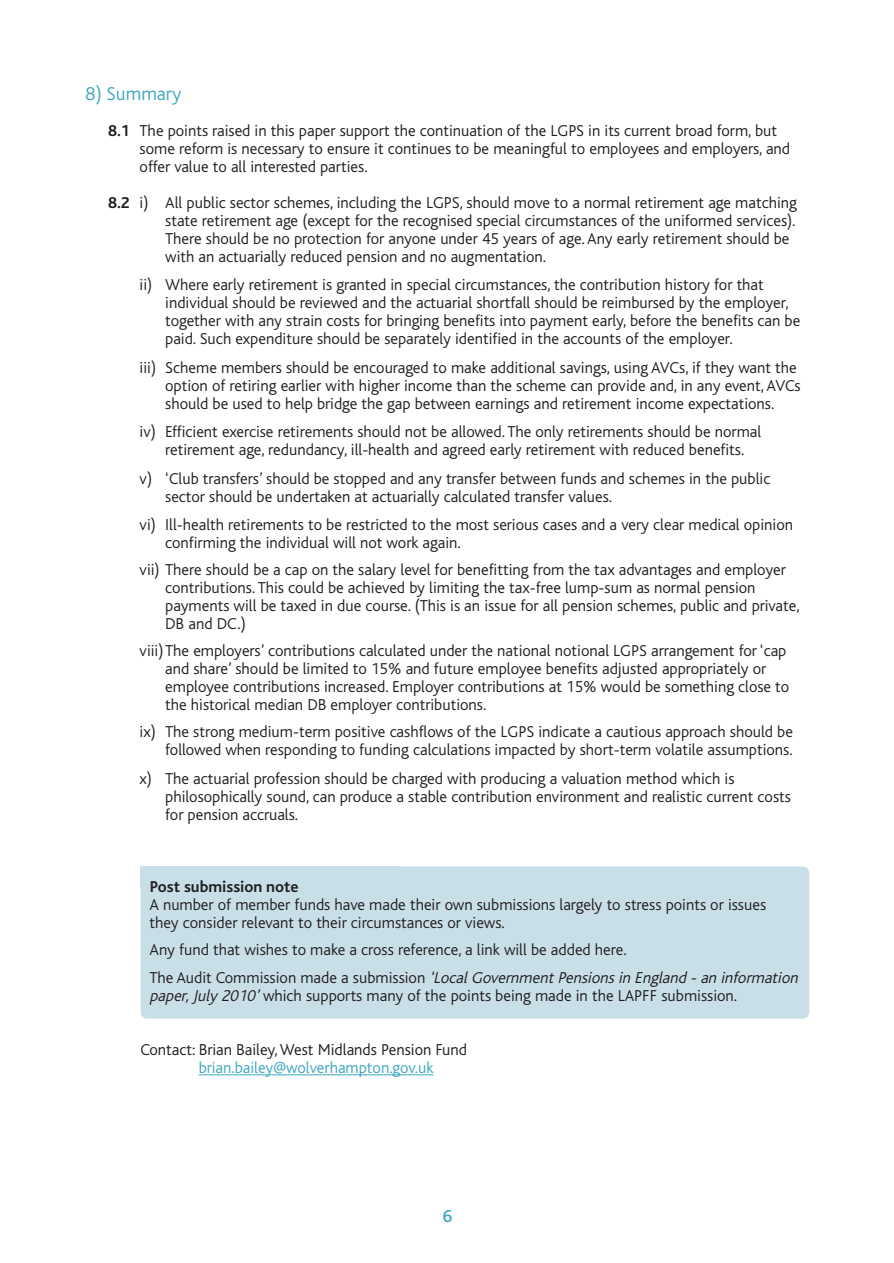
<style>
.page{position:relative;width:894px;height:1263px;background:#fff}
.page>*{position:absolute;margin:0;border:0;box-sizing:border-box;transform-origin:0 0}
.t1{font:300 19.5px "Bliss";color:#3fa7c1}
.t2{font:500 18px "Bliss";color:#3fa7c1}
.t3{font:300 16.5px/18px "Bliss";color:#231f20}
.t4{font:300 16.5px "Bliss";color:#3fa7c1}
.t5{font:700 16.5px "Bliss";color:#231f20}
.s1{font-weight:700}
.s2{font-style:italic}
</style>
<div class="page">
<div style="left:140px;top:866px;width:669px;height:153px;background:#c8dfe8;border-radius:6px"></div>
<div style="left:140px;top:866px;width:259px;height:22px;background:#c8dfe8"></div>
<hr style="left:199px;top:1075px;width:234px;height:1px;background:#3fa7c1">
<p class="t1" style="left:86px;top:86px;width:97px">8) Summary</p>
<p class="t3" style="left:140px;top:123px;width:652px;text-indent:-31px"><span class="s1">8.1</span> The points raised in this paper support the continuation of the LGPS in its current broad form, but some reform is necessary to ensure it continues to be meaningful to employees and employers, and offer value to all interested parties.</p>
<p class="t3" style="left:165px;top:195px;width:633px;text-indent:-57px"><span class="s1">8.2</span> i) All public sector schemes, including the LGPS, should move to a normal retirement age matching state retirement age (except for the recognised special circumstances of the uniformed services).<br>There should be no protection for anyone under 45 years of age. Any early retirement should be with an actuarially reduced pension and no augmentation.</p>
<p class="t3" style="left:165px;top:277px;width:636px;text-indent:-26px">ii) Where early retirement is granted in special circumstances, the contribution history for that individual should be reviewed and the actuarial shortfall should be reimbursed by the employer, together with any strain costs for bringing benefits into payment early, before the benefits can be paid. Such expenditure should be separately identified in the accounts of the employer.</p>
<p class="t3" style="left:165px;top:360px;width:637px;text-indent:-26px">iii) Scheme members should be encouraged to make additional savings, using AVCs, if they want the option of retiring earlier with higher income than the scheme can provide and, in any event, AVCs should be used to help bridge the gap between earnings and retirement income expectations.</p>
<p class="t3" style="left:140px;top:424px;width:623px;text-align:center">iv) Efficient exercise retirements should not be allowed. The only retirements should be normal retirement age, redundancy, ill-health and agreed early retirement with reduced benefits.</p>
<p class="t3" style="left:165px;top:471px;width:606px;text-indent:-26px">v) ‘Club transfers’ should be stopped and any transfer between funds and schemes in the public sector should be undertaken at actuarially calculated transfer values.</p>
<p class="t3" style="left:165px;top:517px;width:629px;text-indent:-26px">vi) Ill-health retirements to be restricted to the most serious cases and a very clear medical opinion confirming the individual will not work again.</p>
<p class="t3" style="left:165px;top:562px;width:635px;text-indent:-26px">vii) There should be a cap on the salary level for benefitting from the tax advantages and employer contributions. This could be achieved by limiting the tax-free lump-sum as normal pension payments will be taxed in due course. (This is an issue for all pension schemes, public and private, DB and DC.)</p>
<p class="t3" style="left:165px;top:643px;width:625px;text-indent:-26px">viii)The employers’ contributions calculated under the national notional LGPS arrangement for ‘cap and share’ should be limited to 15% and future employee benefits adjusted appropriately or employee contributions increased. Employer contributions at 15% would be something close to the historical median DB employer contributions.</p>
<p class="t3" style="left:140px;top:724px;width:654px;text-align:right">ix) The strong medium-term positive cashflows of the LGPS indicate a cautious approach should be followed when responding to funding calculations impacted by short-term volatile assumptions.</p>
<p class="t3" style="left:165px;top:771px;width:627px;text-indent:-26px">x) The actuarial profession should be charged with producing a valuation method which is philosophically sound, can produce a stable contribution environment and realistic current costs for pension accruals.</p>
<p class="t5" style="left:150px;top:880px;width:150px">Post submission note</p>
<p class="t3" style="left:149px;top:897px;width:618px">A number of member funds have made their own submissions largely to stress points or issues they consider relevant to their circumstances or views.</p>
<p class="t3" style="left:149px;top:936px;width:653px;line-height:28.5px">Any fund that wishes to make a cross reference, a link will be added here.<br>T h e A u d i t C o m m i s s i o n m a d e a s u b m i s s i o n <span class="s2">‘LocalGovernmentPensionsin England -an information</span></p>
<p class="t3" style="left:149px;top:988px;width:589px"><span class="s2">paper,July 2010’</span>which supports many of the points being made in the LAPFF submission.</p>
<p class="t3" style="left:140px;top:1042px;width:328px">Contact: Brian Bailey, West Midlands Pension Fund</p>
<p class="t4" style="left:199px;top:1061px;width:236px">brian.bailey@wolverhampton.gov.uk</p>
<p class="t2" style="left:442px;top:1210px;width:11px">6</p>
</div>
